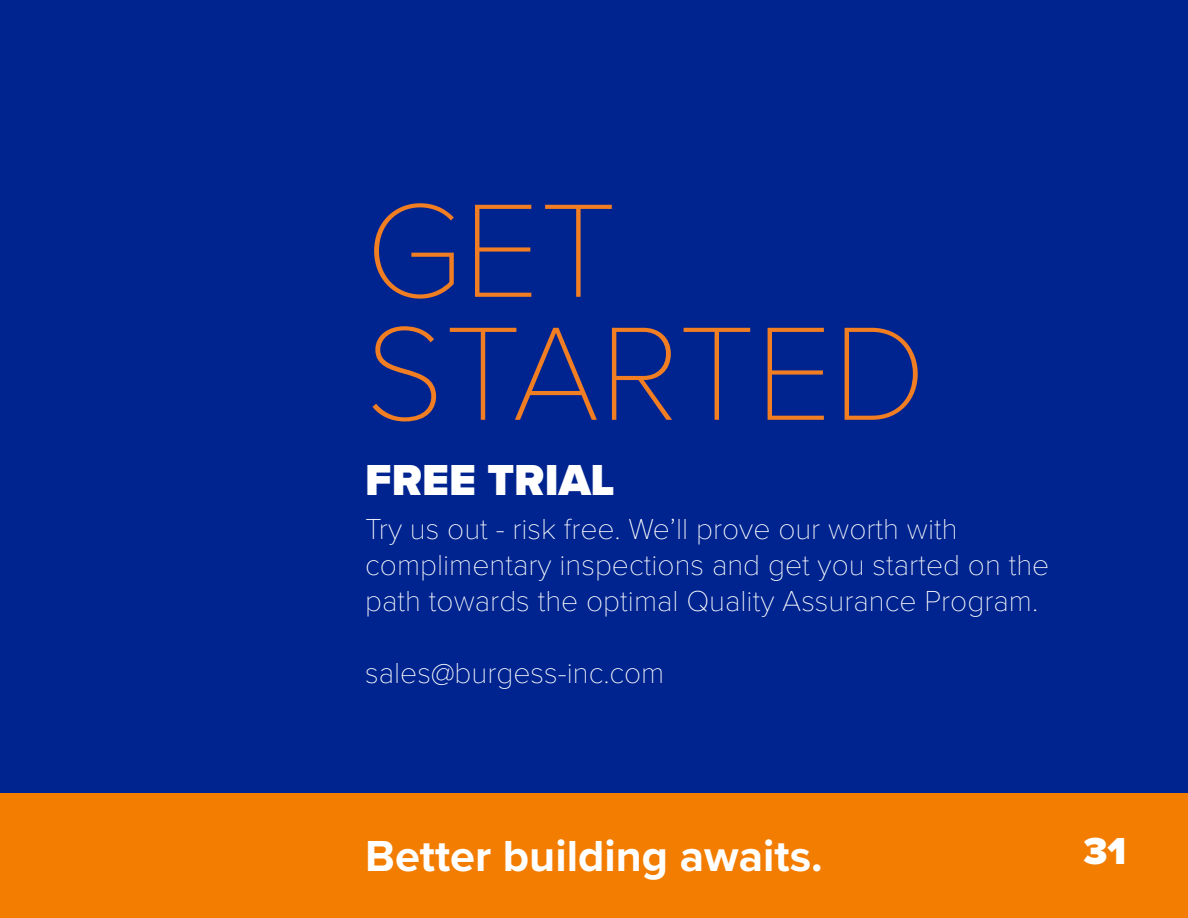
<style>
.page{position:relative;width:1188px;height:918px;background:#fff}
.page>*{position:absolute;margin:0;border:0;box-sizing:border-box;transform-origin:0 0}
.t1{font:100 138px "Proxima Nova T";color:#f17e22}
.t2{font:700 45px "Proxima Nova";color:#fff}
.t3{font:900 45px "Proxima Nova";color:#fff}
.t4{font:900 39px "Proxima Nova";color:#fff}
.t5{font:100 30px "Proxima Nova T";color:#fff}
</style>
<div class="page">
<div style="left:0;top:0;width:1188px;height:830px;background:#00248f"></div>
<div style="left:0;top:793px;width:1188px;height:125px;background:#f37d01"></div>
<p class="t1" style="left:365px;top:148px;width:253px">GET</p>
<p class="t1" style="left:365px;top:271px;width:563px">STARTED</p>
<p class="t3" style="left:365px;top:446px;width:251px">FREE TRIAL</p>
<p class="t5" style="left:365px;top:506px;width:594px">Try us out - risk free. We’ll prove our worth with</p>
<p class="t5" style="left:365px;top:542px;width:686px">complimentary inspections and get you started on the</p>
<p class="t5" style="left:365px;top:578px;width:675px">path towards the optimal Quality Assurance Program.</p>
<p class="t5" style="left:365px;top:650px;width:301px">sales@burgess-inc.com</p>
<p class="t2" style="left:365px;top:822px;width:459px">Better building awaits.</p>
<p class="t4" style="left:1084px;top:822px;width:44px">31</p>
</div>
